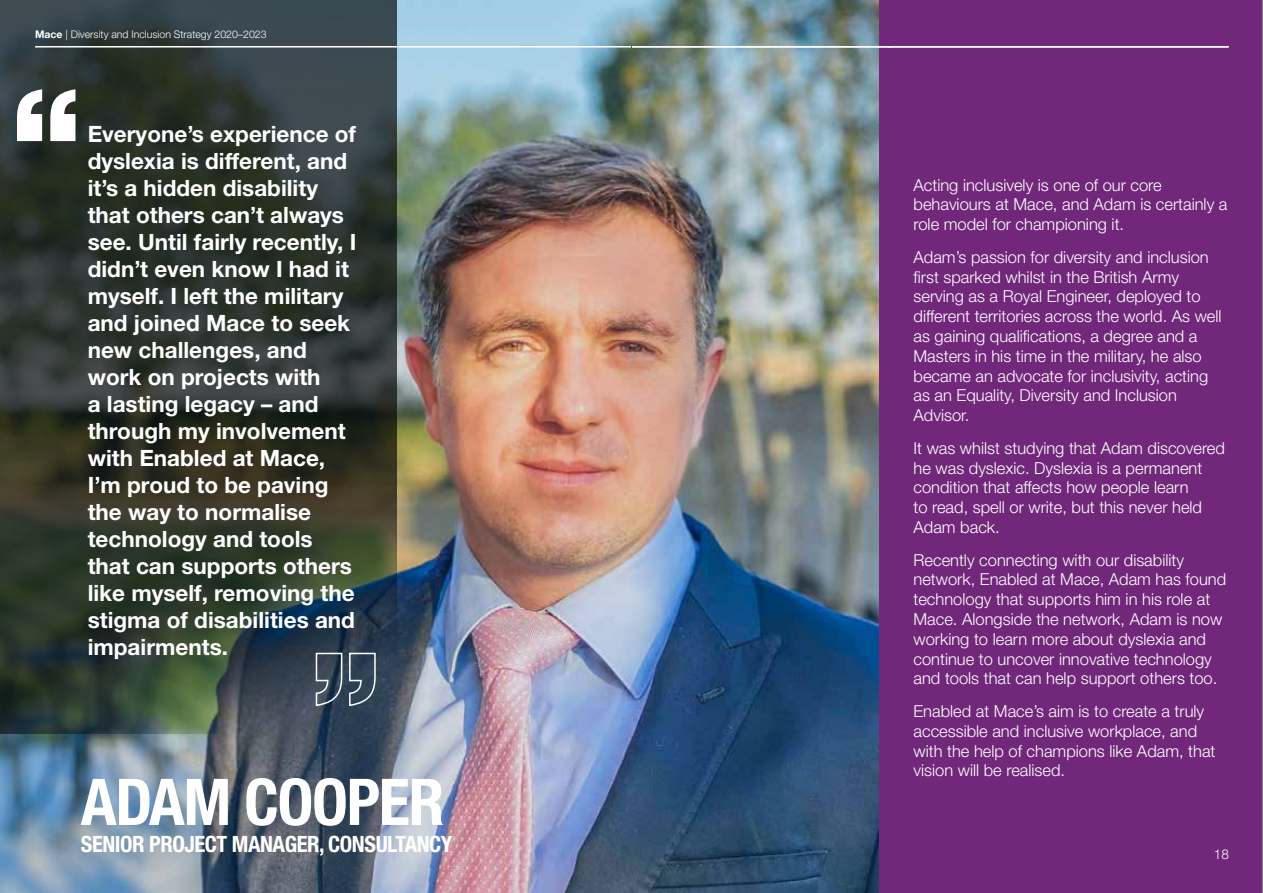
<style>
.page{position:relative;width:1263px;height:893px;background:#fff}
.page>*{position:absolute;margin:0;border:0;box-sizing:border-box;transform-origin:0 0}
.t1{font:700 condensed 64.5px "Helvetica Neue LT Std";letter-spacing:-.02em;color:#fff}
.t2{font:700 22.5px/27px "Helvetica Neue LT Std";color:#fff}
.t3{font:700 condensed 22.5px "Helvetica Neue LT Std";letter-spacing:-.02em;color:#fff}
.t4{font:300 16.5px/19.8px "Helvetica Neue LT Std";color:#fff}
.t5{font:300 13.5px "Helvetica Neue LT Std";color:#fff}
.t6{font:300 10.5px "Helvetica Neue LT Std";color:#fff}
.s1{font-weight:700}
</style>
<div class="page">
<img style="left:0;top:0;width:958px;height:893px">
<div style="left:879px;top:1px;width:383px;height:892px;background:#71277a"></div>
<svg style="left:0;top:0;width:396px;height:733px;background:#2f3832"></svg>
<svg style="left:17px;top:89px;width:58px;height:52px"></svg>
<svg style="left:315px;top:652px;width:61px;height:55px;background:#4d5c6c"></svg>
<hr style="left:889px;top:46px;width:340px;height:2px;background:#fff">
<hr style="left:632px;top:46px;width:596px;height:2px;background:#fff">
<hr style="left:35px;top:46px;width:596px;height:2px;background:#fff">
<p class="t6" style="left:35px;top:28px;width:233px"><span class="s1">Mace</span> | Diversity and Inclusion Strategy 2020–2023</p>
<p class="t2" style="left:88px;top:119px;width:270px">Everyone’s experience of dyslexia is different, and it’s a hidden disability that others can’t always see. Until fairly recently, I didn’t even know I had it myself. I left the military and joined Mace to seek new challenges, and work on projects with<br>a lasting legacy – and through my involvement with Enabled at Mace,<br>I’m proud to be paving the way to normalise technology and tools that can supports others like myself, removing the stigma of disabilities and impairments.</p>
<h1 class="t1" style="left:81px;top:763px;width:365px">ADAM COOPER</h1>
<h2 class="t3" style="left:81px;top:830px;width:373px">SENIOR PROJECT MANAGER, CONSULTANCY</h2>
<p class="t4" style="left:913px;top:175px;width:315px">Acting inclusively is one of our core behaviours at Mace, and Adam is certainly a role model for championing it.</p>
<p class="t4" style="left:913px;top:247px;width:310px">Adam’s passion for diversity and inclusion first sparked whilst in the British Army serving as a Royal Engineer, deployed to different territories across the world. As well as gaining qualifications, a degree and a Masters in his time in the military, he also became an advocate for inclusivity, acting as an Equality, Diversity and Inclusion Advisor.</p>
<p class="t4" style="left:913px;top:438px;width:313px">It was whilst studying that Adam discovered he was dyslexic. Dyslexia is a permanent condition that affects how people learn<br>to read, spell or write, but this never held Adam back.</p>
<p class="t4" style="left:913px;top:549px;width:314px">Recently connecting with our disability network, Enabled at Mace, Adam has found technology that supports him in his role at Mace. Alongside the network, Adam is now working to learn more about dyslexia and continue to uncover innovative technology and tools that can help support others too.</p>
<p class="t4" style="left:913px;top:701px;width:303px">Enabled at Mace’s aim is to create a truly accessible and inclusive workplace, and with the help of champions like Adam, that vision will be realised.</p>
<p class="t5" style="left:1214px;top:846px;width:17px">18</p>
</div>
